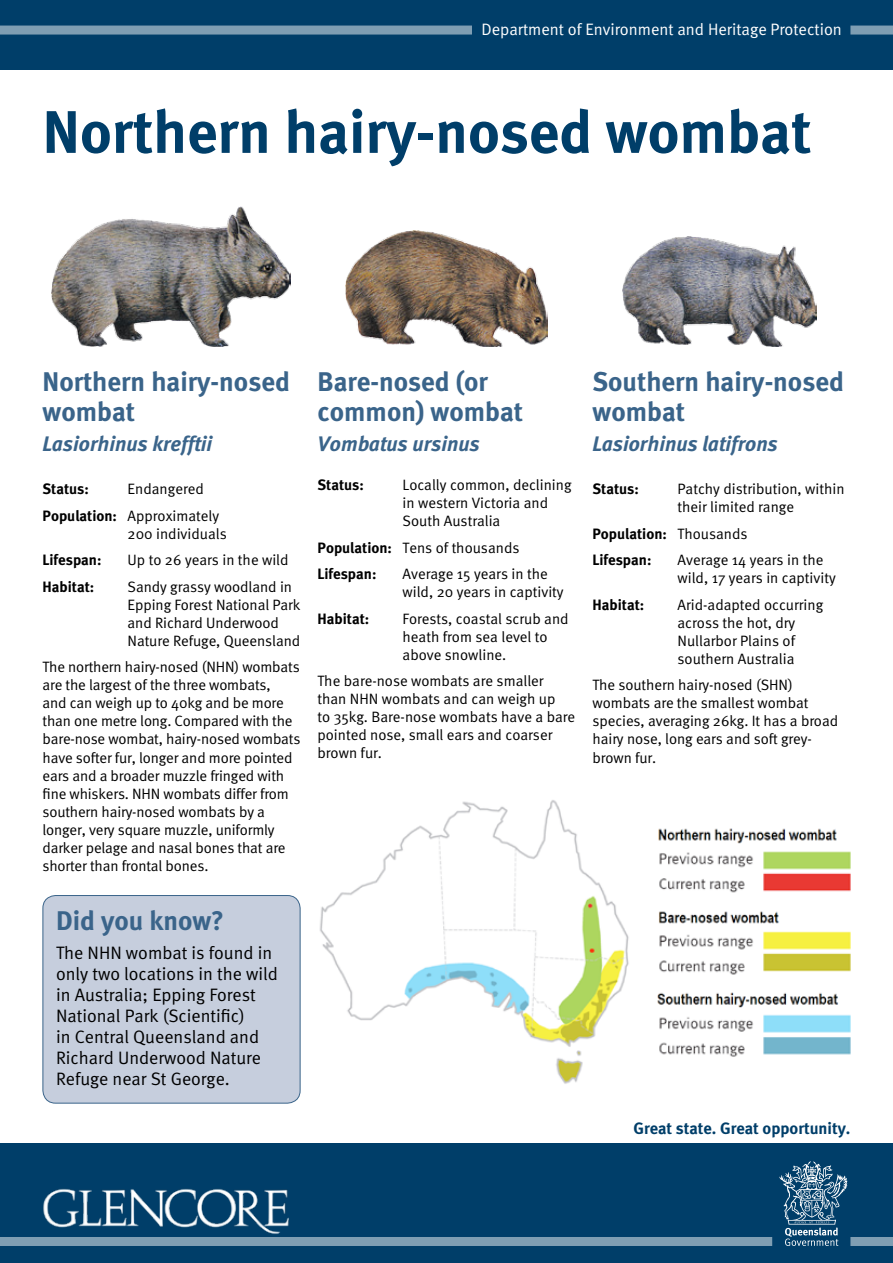
<style>
.page{position:relative;width:893px;height:1263px;background:#fff}
.page>*{position:absolute;margin:0;border:0;box-sizing:border-box;transform-origin:0 0}
.t1{font:700 60px "Meta";color:#003e69}
.t2{font:700 27px/30px "Meta";color:#3a648a}
.t3{font:italic 700 21px "Meta";color:#3a648a}
.t4{font:18px/21px "Meta Normal";color:#000}
.t5{font:16.5px "Meta Normal";color:#fff}
.t6{font:700 16.5px "Meta";color:#003e69}
.t7{font:15px/18px "Meta Normal";letter-spacing:-.005em;color:#000}
.t8{font:700 15px/26.5px "Meta";color:#000}
.s1{font-family:"Meta";font-weight:700}
.s2{font-family:"Meta Normal";font-weight:400}
</style>
<div class="page">
<div style="left:0;top:0;width:893px;height:69px;background:#003e69"></div>
<div style="left:0;top:26px;width:472px;height:9px;background:#7f9eb3"></div>
<div style="left:850px;top:26px;width:43px;height:9px;background:#7f9eb3"></div>
<img style="left:345px;top:231px;width:203px;height:116px">
<img style="left:51px;top:207px;width:240px;height:140px">
<img style="left:622px;top:237px;width:194px;height:110px">
<div style="left:43px;top:895px;width:257px;height:208px;background:#c6cedd;border-radius:13px"></div>
<div style="left:43px;top:895px;width:257px;height:208px;border:1px solid #3a648a;border-radius:13px"></div>
<div style="left:0;top:1144px;width:893px;height:119px;background:#003e69"></div>
<div style="left:0;top:1237px;width:772px;height:9px;background:#7f9eb3"></div>
<svg style="left:779px;top:1161px;width:68px;height:85px"></svg>
<div style="left:850px;top:1237px;width:43px;height:9px;background:#7f9eb3"></div>
<img style="left:43px;top:1188px;width:246px;height:46px">
<img style="left:319px;top:800px;width:532px;height:284px">
<p class="t5" style="left:481px;top:19px;width:362px">Department of Environment and Heritage Protection</p>
<h1 class="t1" style="left:43px;top:96px;width:770px">Northern hairy-nosed wombat</h1>
<h2 class="t2" style="left:43px;top:366px;width:249px">Northern hairy-nosed wombat</h2>
<h3 class="t3" style="left:43px;top:431px;width:171px">Lasiorhinus krefftii</h3>
<p class="t8" style="left:43px;top:476px;width:48px">Status:</p>
<p class="t7" style="left:43px;top:476px;width:178px;line-height:26.5px;text-indent:85px">Endangered<br><span class="s1">Population:</span> Approximately</p>
<p class="t7" style="left:128px;top:525px;width:101px">200 individuals</p>
<p class="t8" style="left:43px;top:547px;width:61px">Lifespan:</p>
<p class="t7" style="left:128px;top:551px;width:163px">Up to 26 years in the wild</p>
<p class="t8" style="left:43px;top:573px;width:53px">Habitat:</p>
<p class="t7" style="left:128px;top:578px;width:174px">Sandy grassy woodland in<br>Epping Forest National Park and Richard Underwood<br>Nature Refuge, Queensland</p>
<p class="t7" style="left:43px;top:658px;width:259px">The northern hairy-nosed (NHN) wombats are the largest of the three wombats,<br>and can weigh up to 40kg and be more than one metre long. Compared with the bare-nose wombat, hairy-nosed wombats have softer fur, longer and more pointed ears and a broader muzzle fringed with fine whiskers. NHN wombats differ from southern hairy-nosed wombats by a longer, very square muzzle, uniformly darker pelage and nasal bones that are shorter than frontal bones.</p>
<h2 class="t2" style="left:56px;top:905px;width:170px">Did you know?</h2>
<p class="t4" style="left:56px;top:942px;width:223px">The NHN wombat is found in only two locations in the wild in Australia; Epping Forest<br>National Park (Scientific)<br>in Central Queensland and<br>Richard Underwood Nature<br>Refuge near St George.</p>
<h2 class="t2" style="left:317px;top:366px;width:207px">Bare-nosed (or common) wombat</h2>
<h3 class="t3" style="left:317px;top:431px;width:164px">Vombatus ursinus</h3>
<p class="t8" style="left:317px;top:471px;width:48px">Status:</p>
<p class="t7" style="left:403px;top:476px;width:171px">Locally common, declining in western Victoria and<br>South Australia</p>
<p class="t7" style="left:317px;top:538px;width:203px"><span class="s1">Population:</span> Tens of thousands</p>
<p class="t8" style="left:317px;top:560px;width:61px">Lifespan:</p>
<p class="t7" style="left:403px;top:565px;width:163px">Average 15 years in the wild, 20 years in captivity</p>
<p class="t8" style="left:317px;top:605px;width:53px">Habitat:</p>
<p class="t7" style="left:403px;top:609px;width:168px">Forests, coastal scrub and heath from sea level to above snowline.</p>
<p class="t7" style="left:317px;top:672px;width:259px">The bare-nose wombats are smaller than NHN wombats and can weigh up<br>to 35kg. Bare-nose wombats have a bare pointed nose, small ears and coarser brown fur.</p>
<h2 class="t2" style="left:592px;top:366px;width:253px">Southern hairy-nosed wombat</h2>
<h3 class="t3" style="left:592px;top:431px;width:187px">Lasiorhinus latifrons</h3>
<p class="t8" style="left:592px;top:476px;width:48px">Status:</p>
<p class="t7" style="left:677px;top:480px;width:169px">Patchy distribution, within their limited range</p>
<p class="t8" style="left:592px;top:520px;width:157px">Population: <span class="s2">Thousands<br></span>Lifespan:</p>
<p class="t7" style="left:677px;top:551px;width:160px">Average 14 years in the wild, 17 years in captivity</p>
<p class="t8" style="left:592px;top:591px;width:53px">Habitat:</p>
<p class="t7" style="left:677px;top:596px;width:147px">Arid-adapted occurring across the hot, dry<br>Nullarbor Plains of southern Australia</p>
<p class="t7" style="left:592px;top:676px;width:247px">The southern hairy-nosed (SHN) wombats are the smallest wombat species, averaging 26kg. It has a broad hairy nose, long ears and soft grey&shy;brown fur.</p>
<p class="t6" style="left:633px;top:1119px;width:219px">Great state. Great opportunity.</p>
</div>
